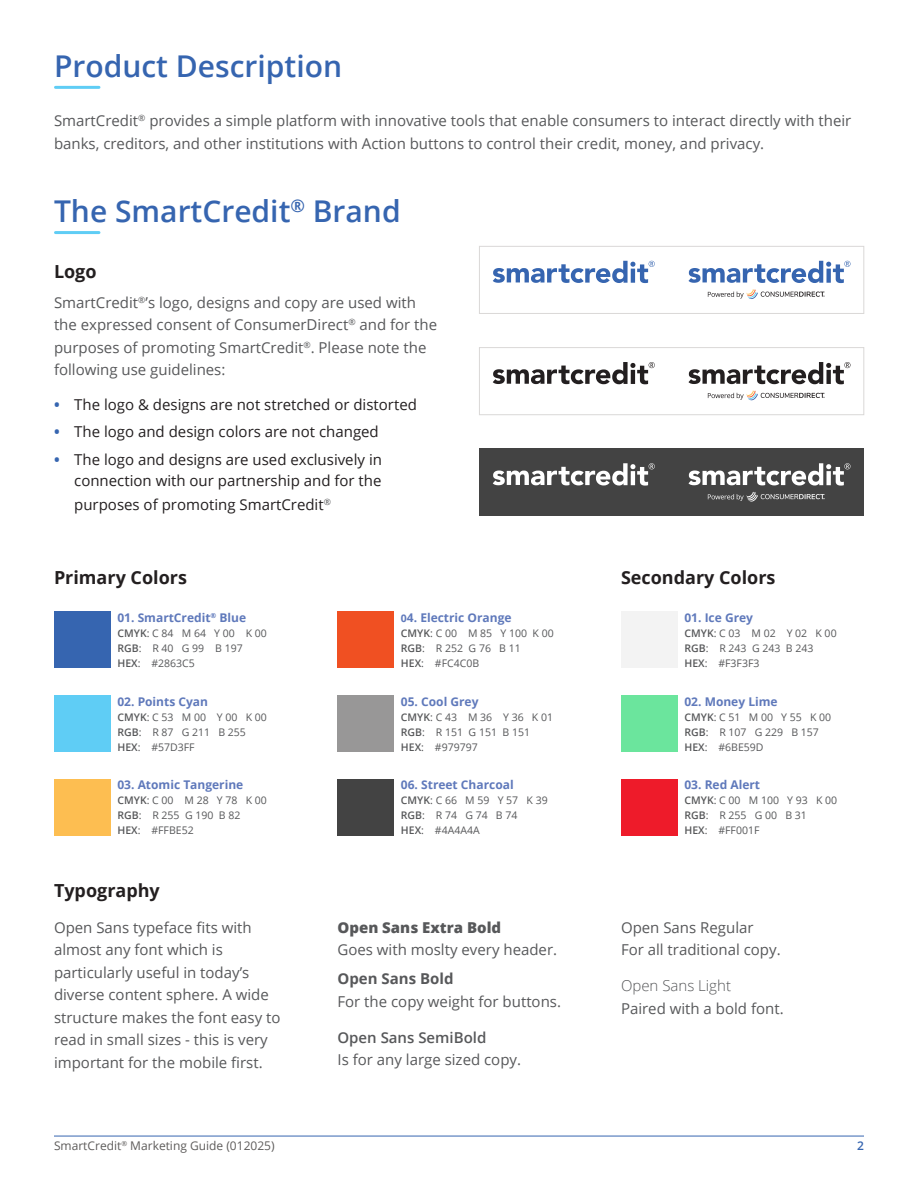
<style>
.page{position:relative;width:918px;height:1188px;background:#fff}
.page>*{position:absolute;margin:0;border:0;box-sizing:border-box;transform-origin:0 0}
.chapter_title_sub{font:600 30px "Open Sans";color:#3665b0}
.t1{font:700 18px "Open Sans";color:#231f20}
.t2{font:15px/22.5px "Open Sans";color:#57585a}
.t3{font:15px/21px "Open Sans";color:#231f20;text-align:right}
.t4{font:800 15px "Open Sans";color:#57585a}
.t5{font:600 15px "Open Sans";color:#57585a}
.t6{font:300 15px "Open Sans";color:#57585a}
.t7{font:700 15px "Open Sans";color:#57585a}
.t8{font:700 12px "Open Sans";color:#5f79bb}
.t9{font:12px "Open Sans";color:#5e5c5b}
.t10{font:600 12px "Open Sans";color:#3665b0}
.t11{font:10.5px "Open Sans";color:#57585a}
.s1{font-weight:700;color:#3665b0}
.s2{font-weight:600}
.s3{font-size:10.5px}
</style>
<div class="page">
<hr style="left:54px;top:1136px;width:810px;height:1px;background:#3665b0">
<svg style="left:56px;top:86px;width:45px;height:3px"></svg>
<div style="left:54px;top:611px;width:57px;height:57px;background:#3665b0"></div>
<div style="left:337px;top:611px;width:57px;height:57px;background:#f05022"></div>
<div style="left:54px;top:695px;width:57px;height:57px;background:#5fcdf5"></div>
<div style="left:337px;top:695px;width:57px;height:57px;background:#989797"></div>
<div style="left:54px;top:779px;width:57px;height:56px;background:#fdbe51"></div>
<div style="left:337px;top:779px;width:57px;height:56px;background:#434343"></div>
<div style="left:621px;top:611px;width:57px;height:57px;background:#f3f3f3"></div>
<div style="left:621px;top:695px;width:57px;height:57px;background:#6be59d"></div>
<div style="left:621px;top:779px;width:57px;height:56px;background:#ee1b2a"></div>
<svg style="left:56px;top:231px;width:45px;height:3px"></svg>
<div style="left:479px;top:246px;width:385px;height:68px;background:#fff;border:1px solid #dad8d7"></div>
<svg style="left:493px;top:261px;width:162px;height:22px"></svg>
<svg style="left:688px;top:261px;width:162px;height:22px"></svg>
<svg style="left:708px;top:289px;width:117px;height:10px"></svg>
<div style="left:479px;top:347px;width:385px;height:68px;background:#fff;border:1px solid #dad8d7"></div>
<svg style="left:493px;top:362px;width:162px;height:22px"></svg>
<svg style="left:688px;top:362px;width:162px;height:22px"></svg>
<svg style="left:708px;top:390px;width:117px;height:11px"></svg>
<div style="left:479px;top:449px;width:385px;height:67px;background:#434343"></div>
<svg style="left:493px;top:463px;width:162px;height:23px"></svg>
<svg style="left:688px;top:463px;width:162px;height:23px"></svg>
<svg style="left:708px;top:492px;width:117px;height:10px"></svg>
<p class="chapter_title_sub" style="left:54px;top:45px;width:290px">Product Description</p>
<p class="t2" style="left:54px;top:109px;width:799px">SmartCredit<sup>®</sup> provides a simple platform with innovative tools that enable consumers to interact directly with their banks, creditors, and other institutions with Action buttons to control their credit, money, and privacy.</p>
<p class="chapter_title_sub" style="left:54px;top:191px;width:348px">The SmartCredit<sup>®</sup> Brand</p>
<p class="t1" style="left:54px;top:259px;width:44px">Logo</p>
<p class="t2" style="left:54px;top:291px;width:385px">SmartCredit<sup>®</sup>’s logo, designs and copy are used with the expressed consent of ConsumerDirect<sup>®</sup> and for the purposes of promoting SmartCredit<sup>®</sup>. Please note the following use guidelines:</p>
<p class="t3" style="left:54px;top:393px;width:364px"><span class="s1">•</span> The logo &amp; designs are not stretched or distorted</p>
<p class="t3" style="left:54px;top:421px;width:326px"><span class="s1">•</span> The logo and design colors are not changed</p>
<p class="t3" style="left:54px;top:449px;width:330px"><span class="s1">•</span> The logo and designs are used exclusively in connection with our partnership and for the</p>
<p class="t3" style="left:74px;top:494px;width:258px">purposes of promoting SmartCredit<sup>®</sup></p>
<p class="t1" style="left:54px;top:565px;width:134px">Primary Colors</p>
<p class="t8" style="left:117px;top:609px;width:130px">01. SmartCredit<sup>®</sup> Blue</p>
<p class="t11" style="left:117px;top:626px;width:151px"><span class="s2">CMYK</span>: C 84 M 64 Y 00 K 00</p>
<p class="t11" style="left:117px;top:641px;width:127px"><span class="s2">RGB</span>: R 40 G 99 B 197</p>
<p class="t11" style="left:117px;top:656px;width:79px"><span class="s2">HEX</span>: #2863C5</p>
<p class="t8" style="left:117px;top:693px;width:92px">02. Points Cyan</p>
<p class="t11" style="left:117px;top:710px;width:151px"><span class="s2">CMYK</span>: C 53 M 00 Y 00 K 00</p>
<p class="t11" style="left:117px;top:725px;width:130px"><span class="s2">RGB</span>: R 87 G 211 B 255</p>
<p class="t11" style="left:117px;top:740px;width:79px"><span class="s2">HEX</span>: #57D3FF</p>
<p class="t8" style="left:117px;top:776px;width:127px">03. Atomic Tangerine</p>
<p class="t11" style="left:117px;top:793px;width:151px"><span class="s2">CMYK</span>: C 00 M 28 Y 78 K 00</p>
<p class="t11" style="left:117px;top:808px;width:125px"><span class="s2">RGB</span>: R 255 G 190 B 82</p>
<p class="t11" style="left:117px;top:823px;width:78px"><span class="s2">HEX</span>: #FFBE52</p>
<p class="t8" style="left:401px;top:609px;width:112px"><span class="s3">0</span>4. Electric Orange</p>
<p class="t11" style="left:401px;top:626px;width:154px"><span class="s2">CMYK</span>: C 00 M 85 Y 100 K 00</p>
<p class="t11" style="left:401px;top:641px;width:121px"><span class="s2">RGB</span>: R 252 G 76 B 11</p>
<p class="t11" style="left:401px;top:656px;width:80px"><span class="s2">HEX</span>: #FC4C0B</p>
<p class="t8" style="left:401px;top:693px;width:79px">05. Cool Grey</p>
<p class="t11" style="left:401px;top:710px;width:154px"><span class="s2">CMYK</span>: C 43 M 36 Y 36 K 01</p>
<p class="t11" style="left:401px;top:725px;width:131px"><span class="s2">RGB</span>: R 151 G 151 B 151</p>
<p class="t11" style="left:401px;top:740px;width:78px"><span class="s2">HEX</span>: #979797</p>
<p class="t8" style="left:401px;top:776px;width:114px">06. Street Charcoal</p>
<p class="t11" style="left:401px;top:793px;width:148px"><span class="s2">CMYK</span>: C 66 M 59 Y 57 K 39</p>
<p class="t11" style="left:401px;top:808px;width:118px"><span class="s2">RGB</span>: R 74 G 74 B 74</p>
<p class="t11" style="left:401px;top:823px;width:80px"><span class="s2">HEX</span>: #4A4A4A</p>
<p class="t1" style="left:54px;top:877px;width:107px">Typography</p>
<p class="t2" style="left:54px;top:915px;width:228px">Open Sans typeface fits with almost any font which is particularly useful in today’s diverse content sphere. A wide structure makes the font easy to read in small sizes - this is very important for the mobile first.</p>
<p class="t4" style="left:338px;top:916px;width:165px">Open Sans Extra Bold</p>
<p class="t2" style="left:338px;top:938px;width:221px">Goes with moslty every header.</p>
<p class="t7" style="left:338px;top:968px;width:118px">Open Sans Bold</p>
<p class="t2" style="left:338px;top:990px;width:225px">For the copy weight for buttons.</p>
<p class="t5" style="left:338px;top:1027px;width:150px">Open Sans SemiBold</p>
<p class="t2" style="left:338px;top:1048px;width:185px">Is for any large sized copy.</p>
<p class="t1" style="left:621px;top:565px;width:156px">Secondary Colors</p>
<p class="t8" style="left:684px;top:609px;width:70px">01. Ice Grey</p>
<p class="t11" style="left:684px;top:626px;width:154px"><span class="s2">CMYK</span>: C 03 M 02 Y 02 K 00</p>
<p class="t11" style="left:684px;top:641px;width:131px"><span class="s2">RGB</span>: R 243 G 243 B 243</p>
<p class="t11" style="left:684px;top:656px;width:77px"><span class="s2">HEX</span>: #F3F3F3</p>
<p class="t8" style="left:684px;top:693px;width:95px">02. Money Lime</p>
<p class="t11" style="left:684px;top:710px;width:148px"><span class="s2">CMYK</span>: C 51 M 00 Y 55 K 00</p>
<p class="t11" style="left:684px;top:725px;width:136px"><span class="s2">RGB</span>: R 107 G 229 B 157</p>
<p class="t11" style="left:684px;top:740px;width:81px"><span class="s2">HEX</span>: #6BE59D</p>
<p class="t8" style="left:684px;top:776px;width:77px">03. Red Alert</p>
<p class="t11" style="left:684px;top:793px;width:154px"><span class="s2">CMYK</span>: C 00 M 100 Y 93 K 00</p>
<p class="t11" style="left:684px;top:808px;width:124px"><span class="s2">RGB</span>: R 255 G 00 B 31</p>
<p class="t11" style="left:684px;top:823px;width:77px"><span class="s2">HEX</span>: #FF001F</p>
<p class="t2" style="left:621px;top:915px;width:134px">Open Sans Regular</p>
<p class="t2" style="left:621px;top:938px;width:161px">For all traditional copy.</p>
<p class="t6" style="left:621px;top:975px;width:112px">Open Sans Light</p>
<p class="t2" style="left:621px;top:996px;width:164px">Paired with a bold font.</p>
<p class="t9" style="left:54px;top:1137px;width:222px">SmartCredit<sup>®</sup> Marketing Guide (012025)</p>
<p class="t10" style="left:857px;top:1137px;width:8px">2</p>
</div>
